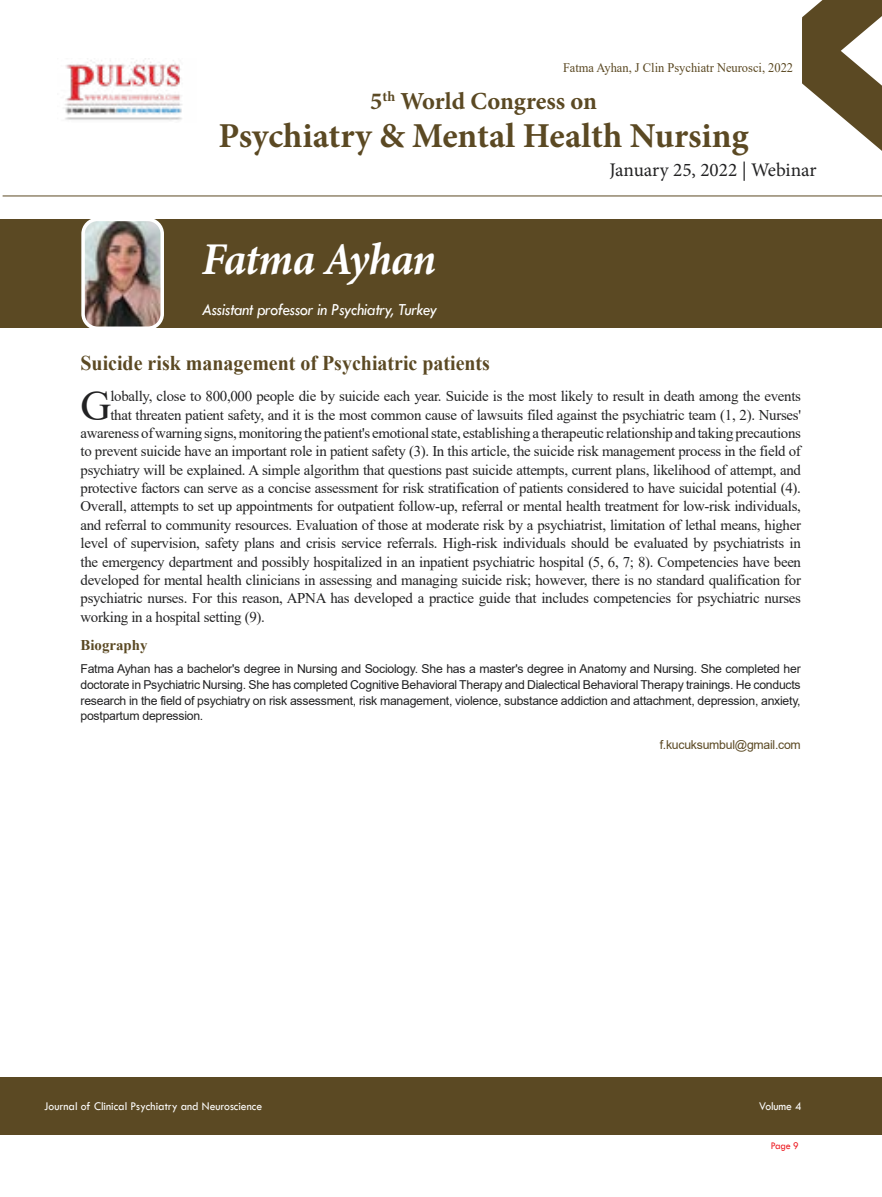
<style>
.page{position:relative;width:882px;height:1197px;background:#fff}
.page>*{position:absolute;margin:0;border:0;box-sizing:border-box;transform-origin:0 0}
.t1{font:italic 700 45.5px "Minion Pro";letter-spacing:-.02em;color:#fff;scale:.95 1}
.t2{font:42.7px "Times New Roman";color:#222223}
.t3{font:700 35px "Minion Pro";color:#5b4923}
.t4{font:700 24.5px "Minion Pro";letter-spacing:-.005em;color:#5b4923}
.t5{font:700 21px "Times New Roman";color:#5b4923;scale:.95 1}
.t6{font:19.25px "Minion Pro";letter-spacing:-.005em;color:#222223}
.t7{font:italic 17.5px "Tw Cen";letter-spacing:-.025em;color:#fff;scale:.95 1}
.t8{font:14.88px "Times New Roman";letter-spacing:-.02em;color:#222223}
.t9{font:700 14.88px "Times New Roman";color:#5b4923}
.t10{font:13.12px "Times New Roman";color:#5b4923;scale:.95 1}
.t11{font:12.25px/15.8px "Arial";letter-spacing:-.02em;color:#222223;text-align:justify}
.t12{font:12.25px "Tw Cen";color:#fff;scale:.95 1}
.t13{font:12.25px "Arial";letter-spacing:-.02em;color:#5b4923}
.t14{font:10.5px "Tw Cen";color:#ed1d24;scale:.95 1}
</style>
<div class="page">
<div style="left:0;top:1077px;width:882px;height:58px;background:#5b4923"></div>
<hr style="left:3px;top:196px;width:879px;height:1px;background:#5b4923">
<svg style="left:802px;top:0;width:80px;height:151px"></svg>
<img style="left:65px;top:58px;width:118px;height:63px">
<div style="left:0;top:219px;width:882px;height:109px;background:#5b4923"></div>
<img style="left:86px;top:223px;width:73px;height:102px">
<div style="left:81px;top:218px;width:83px;height:112px;border:4px solid #fff;border-radius:14px"></div>
<p class="t10" style="left:563px;top:58px;width:244px">Fatma Ayhan, J Clin Psychiatr Neurosci, 2022</p>
<h3 class="t4" style="left:370px;top:84px;width:228px">5<sup>th</sup> World Congress on</h3>
<h3 class="t3" style="left:219px;top:111px;width:531px">Psychiatry &amp; Mental Health Nursing</h3>
<h1 class="t1" style="left:202px;top:227px;width:248px">Fatma Ayhan</h1>
<p class="t7" style="left:202px;top:299px;width:249px">Assistant professor in Psychiatry, Turkey</p>
<p class="t6" style="left:609px;top:157px;width:209px">January 25, 2022 | Webinar</p>
<h3 class="t5" style="left:81px;top:348px;width:433px">Suicide risk management of Psychiatric patients</h3>
<h2 class="t2" style="left:81px;top:375px;width:32px">G</h2>
<p class="t8" style="left:110px;top:386px;width:692px">lobally, close to 800,000 people die by suicide each year. Suicide is the most likely to result in death among the events</p>
<p class="t8" style="left:110px;top:404px;width:692px">that threaten patient safety, and it is the most common cause of lawsuits filed against the psychiatric team (1, 2). Nurses'</p>
<p class="t8" style="left:81px;top:423px;width:722px">awareness of warning signs, monitoring the patient's emotional state, establishing a therapeutic relationship and taking precautions</p>
<p class="t8" style="left:81px;top:441px;width:722px">to prevent suicide have an important role in patient safety (3). In this article, the suicide risk management process in the field of</p>
<p class="t8" style="left:81px;top:459px;width:722px">psychiatry will be explained. A simple algorithm that questions past suicide attempts, current plans, likelihood of attempt, and</p>
<p class="t8" style="left:81px;top:478px;width:722px">protective factors can serve as a concise assessment for risk stratification of patients considered to have suicidal potential (4).</p>
<p class="t8" style="left:81px;top:496px;width:722px">Overall, attempts to set up appointments for outpatient follow-up, referral or mental health treatment for low-risk individuals,</p>
<p class="t8" style="left:81px;top:514px;width:722px">and referral to community resources. Evaluation of those at moderate risk by a psychiatrist, limitation of lethal means, higher</p>
<p class="t8" style="left:81px;top:533px;width:722px">level of supervision, safety plans and crisis service referrals. High-risk individuals should be evaluated by psychiatrists in</p>
<p class="t8" style="left:81px;top:551px;width:722px">the emergency department and possibly hospitalized in an inpatient psychiatric hospital (5, 6, 7; 8). Competencies have been</p>
<p class="t8" style="left:81px;top:569px;width:722px">developed for mental health clinicians in assessing and managing suicide risk; however, there is no standard qualification for</p>
<p class="t8" style="left:81px;top:588px;width:722px">psychiatric nurses. For this reason, APNA has developed a practice guide that includes competencies for psychiatric nurses</p>
<p class="t8" style="left:81px;top:606px;width:186px">working in a hospital setting (9).</p>
<p class="t9" style="left:81px;top:634px;width:68px">Biography</p>
<p class="t11" style="left:81px;top:661px;width:722px">Fatma Ayhan has a bachelor's degree in Nursing and Sociology. She has a master's degree in Anatomy and Nursing. She completed her doctorate in Psychiatric Nursing. She has completed Cognitive Behavioral Therapy and Dialectical Behavioral Therapy trainings. He conducts research in the field of psychiatry on risk assessment, risk management, violence, substance addiction and attachment, depression, anxiety, postpartum depression.</p>
<p class="t13" style="left:660px;top:736px;width:143px">f.kucuksumbul@gmail.com</p>
<p class="t12" style="left:44px;top:1099px;width:231px">Journal of Clinical Psychiatry and Neuroscience</p>
<p class="t12" style="left:759px;top:1099px;width:46px">Volume 4</p>
<p class="t14" style="left:771px;top:1140px;width:31px">Page 9</p>
</div>
